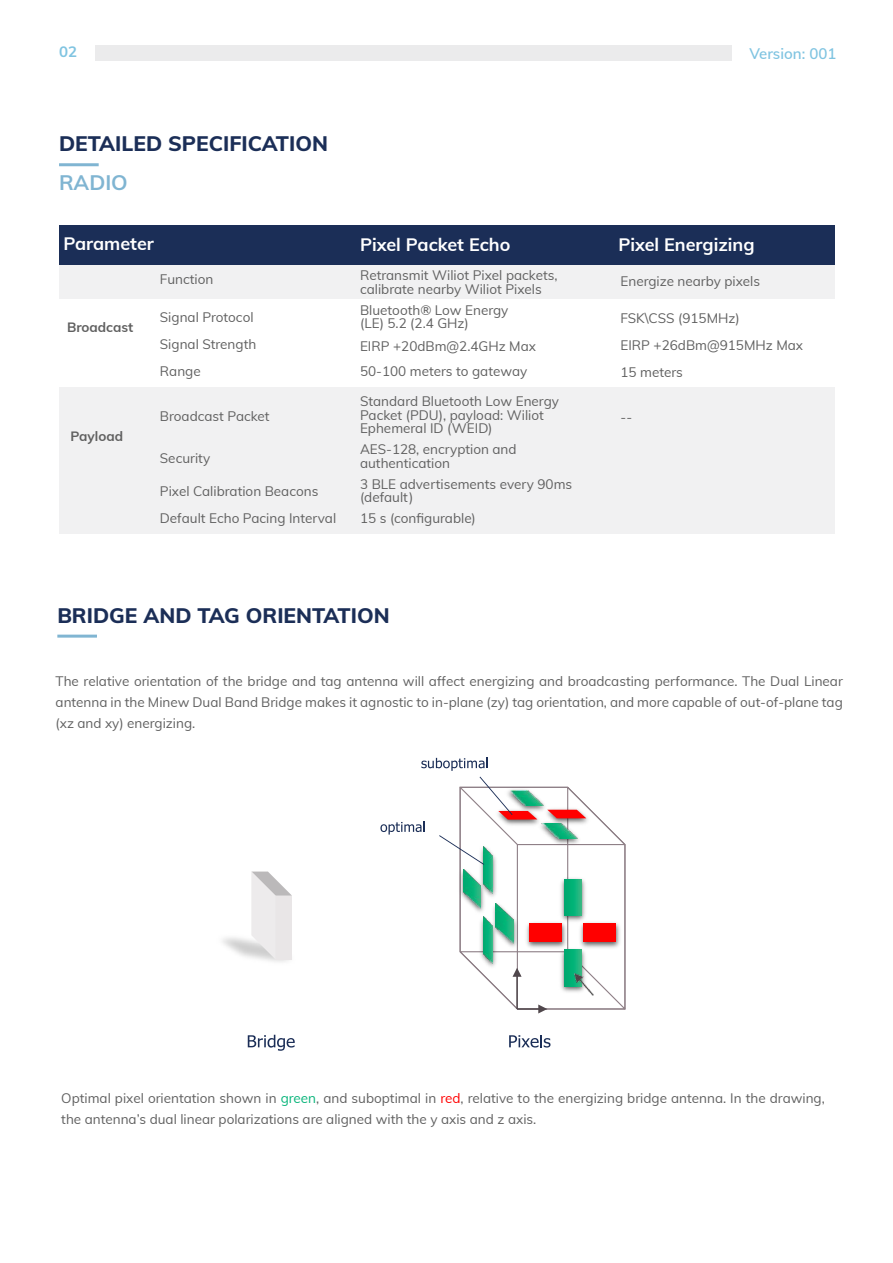
<style>
.page{position:relative;width:893px;height:1263px;background:#fff}
.page>*{position:absolute;margin:0;border:0;box-sizing:border-box;transform-origin:0 0}
.t1{font:800 21px "Muli";color:#1b2e57}
.t2{font:700 21px "Muli";color:#80b5d2}
.t3{font:700 18px "Muli";color:#fff}
.t4{font:600 15px "Muli";color:#80c4e1}
.t5{font:700 15px "Muli";color:#80c4e1}
.t6{font:13.5px/13.5px "Muli";color:#606060}
.t7{font:700 13.5px "Muli";color:#606060}
.s1{color:#08b47a}
.s2{color:#f00}
</style>
<div class="page">
<div style="left:95px;top:45px;width:636px;height:16px;background:#ebebec"></div>
<hr style="left:59px;top:163px;width:40px;height:3px;background:#80b5d2">
<hr style="left:57px;top:635px;width:40px;height:3px;background:#80b5d2">
<div style="left:59px;top:387px;width:776px;height:147px;background:#f1f1f2"></div>
<div style="left:59px;top:263px;width:776px;height:35px;background:#f1f1f2"></div>
<div style="left:59px;top:225px;width:776px;height:39px;background:#1b2e57"></div>
<svg style="left:251px;top:871px;width:41px;height:88px;background:#e6e4e5"></svg>
<svg style="left:421px;top:758px;width:67px;height:13px"></svg>
<svg style="left:380px;top:821px;width:45px;height:13px"></svg>
<svg style="left:248px;top:1035px;width:47px;height:16px"></svg>
<svg style="left:509px;top:1035px;width:41px;height:12px"></svg>
<svg style="left:439px;top:777px;width:186px;height:236px"></svg>
<p class="t5" style="left:59px;top:41px;width:19px">02</p>
<p class="t4" style="left:749px;top:43px;width:88px">Version: 001</p>
<h1 class="t1" style="left:59px;top:128px;width:271px">DETAILED SPECIFICATION</h1>
<h1 class="t2" style="left:59px;top:167px;width:70px">RADIO</h1>
<h2 class="t3" style="left:64px;top:230px;width:92px">Parameter</h2>
<p class="t7" style="left:67px;top:317px;width:68px">Broadcast</p>
<p class="t7" style="left:70px;top:426px;width:54px">Payload</p>
<p class="t6" style="left:160px;top:272px;width:55px">Function</p>
<p class="t6" style="left:160px;top:303px;width:98px;line-height:27px">Signal Protocol<br>Signal Strength<br>Range</p>
<p class="t6" style="left:160px;top:409px;width:111px">Broadcast Packet</p>
<p class="t6" style="left:160px;top:451px;width:52px">Security</p>
<p class="t6" style="left:160px;top:477px;width:178px;line-height:27px">Pixel Calibration Beacons<br>Default Echo Pacing Interval</p>
<h2 class="t3" style="left:360px;top:231px;width:152px">Pixel Packet Echo</h2>
<h2 class="t3" style="left:618px;top:231px;width:138px">Pixel Energizing</h2>
<p class="t6" style="left:360px;top:268px;width:199px">Retransmit Wiliot Pixel packets, calibrate nearby Wiliot Pixels</p>
<p class="t6" style="left:360px;top:303px;width:150px">Bluetooth® Low Energy (LE) 5.2 (2.4 GHz)</p>
<p class="t6" style="left:360px;top:333px;width:177px;line-height:25.5px">EIRP +20dBm@2.4GHz Max<br>50-100 meters to gateway</p>
<p class="t6" style="left:360px;top:394px;width:200px">Standard Bluetooth Low Energy<br>Packet (PDU), payload: Wiliot<br>Ephemeral ID (WEID)</p>
<p class="t6" style="left:360px;top:442px;width:158px">AES-128, encryption and authentication</p>
<p class="t6" style="left:360px;top:477px;width:214px">3 BLE advertisements every 90ms (default)</p>
<p class="t6" style="left:360px;top:511px;width:117px">15 s (configurable)</p>
<p class="t6" style="left:620px;top:273px;width:141px">Energize nearby pixels</p>
<p class="t6" style="left:620px;top:304px;width:184px;line-height:27px">FSK\CSS (915MHz)<br>EIRP +26dBm@915MHz Max<br>15 meters</p>
<p class="t6" style="left:620px;top:410px;width:13px">--</p>
<h1 class="t1" style="left:57px;top:600px;width:334px">BRIDGE AND TAG ORIENTATION</h1>
<p class="t6" style="left:56px;top:670px;width:789px;line-height:21px;text-align:justify">The relative orientation of the bridge and tag antenna will affect energizing and broadcasting performance. The Dual Linear antenna in the Minew Dual Band Bridge makes it agnostic to in-plane (zy) tag orientation, and more capable of out-of-plane tag (xz and xy) energizing.</p>
<p class="t6" style="left:61px;top:1087px;width:765px;line-height:21px">Optimal pixel orientation shown in <span class="s1">green</span>, and suboptimal in <span class="s2">red</span>, relative to the energizing bridge antenna. In the drawing, the antenna’s dual linear polarizations are aligned with the y axis and z axis.</p>
</div>
